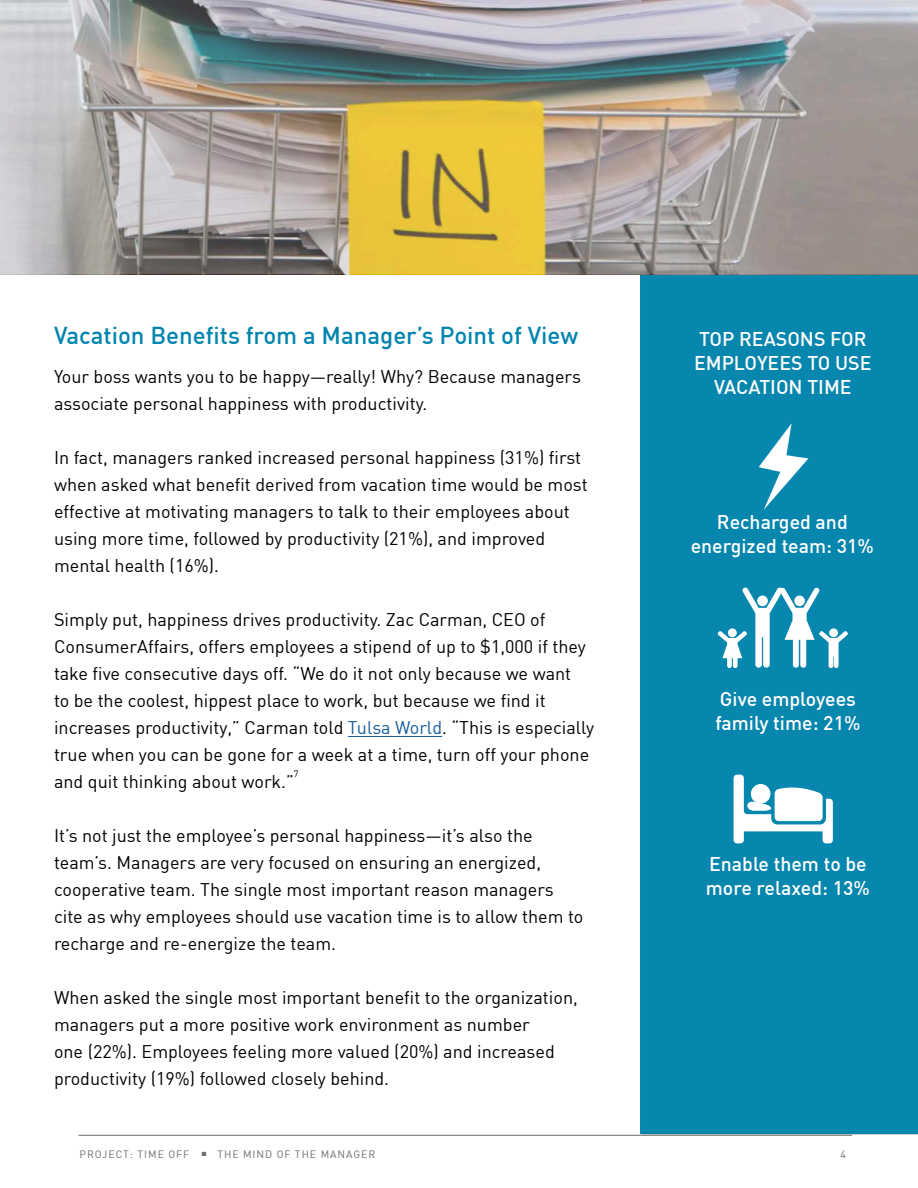
<style>
.page{position:relative;width:918px;height:1188px;background:#fff}
.page>*{position:absolute;margin:0;border:0;box-sizing:border-box;transform-origin:0 0}
.t1{font:500 24px "DIN Pro";color:#0184ae}
.t2{font:500 19.5px/24px "DIN Pro";color:#fff}
.t3{font:18px/27px "DIN";color:#000}
.page{font:10.5px "DIN";letter-spacing:.09em;color:#6b6b6b}
.t4{font:9.15px "DIN";color:#000}
.s1{color:#175d9e}
</style>
<div class="page">
<div style="left:640px;top:272px;width:278px;height:862px;background:#0184ae"></div>
<hr style="left:348px;top:736px;width:94px;height:1px;background:#175d9e">
<img style="left:0;top:0;width:918px;height:274px">
<svg style="left:718px;top:587px;width:130px;height:81px"></svg>
<svg style="left:734px;top:775px;width:99px;height:68px"></svg>
<div style="left:751px;top:784px;width:19px;height:20px;background:#fff;border-radius:50%"></div>
<hr style="left:78px;top:1135px;width:774px;height:1px;background:#6b6b6b">
<img style="left:758px;top:423px;width:51px;height:87px">
<p class="t1" style="left:54px;top:320px;width:526px">Vacation Benefits from a Manager’s Point of View</p>
<p class="t3" style="left:54px;top:363px;width:528px">Your boss wants you to be happy—really! Why? Because managers associate personal happiness with productivity.</p>
<p class="t3" style="left:54px;top:444px;width:535px">In fact, managers ranked increased personal happiness (31%) first when asked what benefit derived from vacation time would be most effective at motivating managers to talk to their employees about using more time, followed by productivity (21%), and improved mental health (16%).</p>
<p class="t3" style="left:54px;top:606px;width:542px">Simply put, happiness drives productivity. Zac Carman, CEO of ConsumerAffairs, offers employees a stipend of up to $1,000 if they take five consecutive days off. “We do it not only because we want<br>to be the coolest, hippest place to work, but because we find it increases productivity,” Carman told <span class="s1">Tulsa World</span>. “This is especially true when you can be gone for a week at a time, turn off your phone and quit thinking about work.”</p>
<p class="t4" style="left:294px;top:768px;width:6px">7</p>
<p class="t3" style="left:54px;top:822px;width:531px">It’s not just the employee’s personal happiness—it’s also the team’s. Managers are very focused on ensuring an energized, cooperative team. The single most important reason managers cite as why employees should use vacation time is to allow them to recharge and re-energize the team.</p>
<p class="t3" style="left:54px;top:984px;width:525px">When asked the single most important benefit to the organization, managers put a more positive work environment as number<br>one (22%). Employees feeling more valued (20%) and increased productivity (19%) followed closely behind.</p>
<p class="t2" style="left:699px;top:327px;width:169px">TOP REASONS FOR</p>
<p class="t2" style="left:694px;top:351px;width:179px">EMPLOYEES TO USE</p>
<p class="t2" style="left:714px;top:375px;width:139px">VACATION TIME</p>
<p class="t2" style="left:717px;top:509px;width:132px">Recharged and</p>
<p class="t2" style="left:691px;top:533px;width:185px">energized team: 31%</p>
<p class="t2" style="left:720px;top:686px;width:138px">Give employees</p>
<p class="t2" style="left:715px;top:710px;width:147px">family time: 21%</p>
<p class="t2" style="left:706px;top:851px;width:166px">Enable them to be more relaxed: 13%</p>
<p class="page" style="left:80px;top:1148px;width:297px">PROJECT: TIME OFF ■ THE MIND OF THE MANAGER</p>
<p class="page" style="left:841px;top:1148px;width:7px">4</p>
</div>
